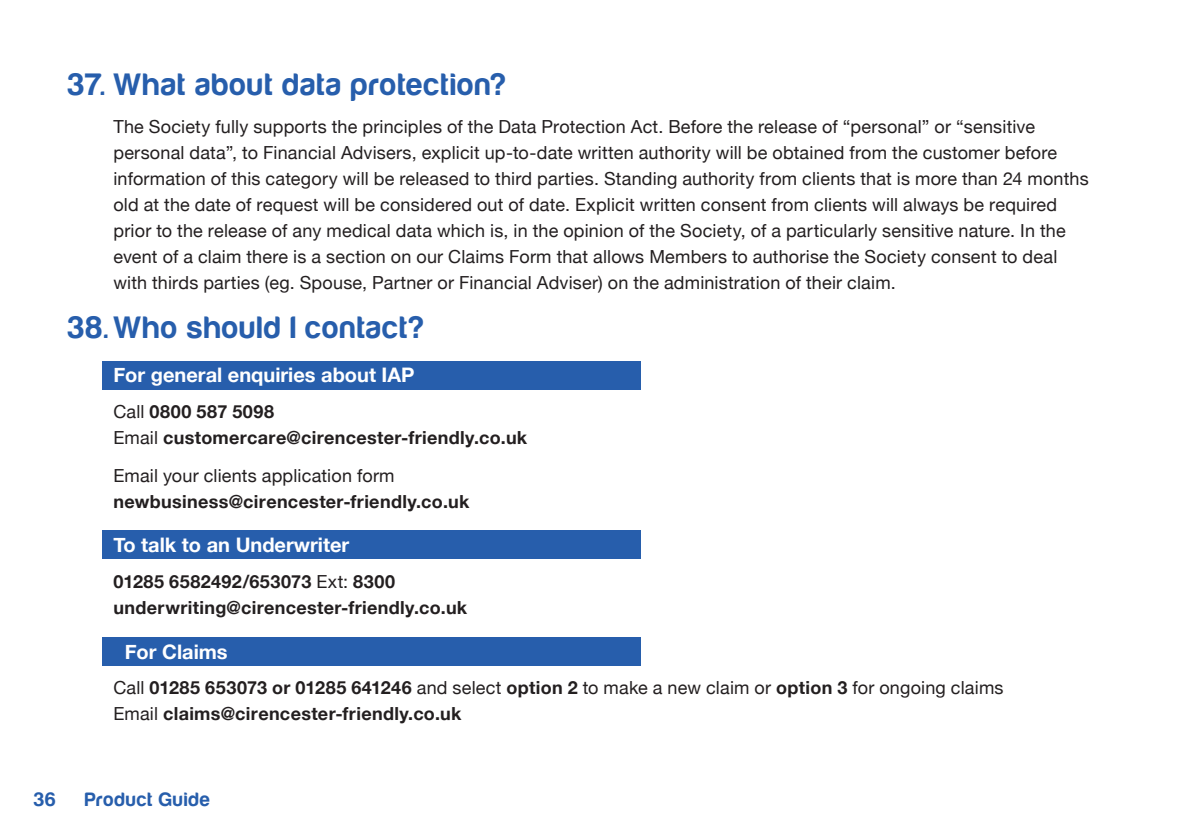
<style>
.page{position:relative;width:1191px;height:840px;background:#fff}
.page>*{position:absolute;margin:0;border:0;box-sizing:border-box;transform-origin:0 0}
.t1{font:32px "Harabara";letter-spacing:.055em;color:#275eac}
.t2{font:700 20px "Helvetica Neue";color:#fff}
.t3{font:20px "Harabara";letter-spacing:.065em;color:#275eac}
.t4{font:18px/26px "Helvetica Neue";letter-spacing:.01em;color:#231f20}
.t5{font:700 18px/26px "Helvetica Neue";letter-spacing:.02em;color:#231f20}
.s1{font-weight:400}
</style>
<div class="page">
<div style="left:102px;top:360px;width:539px;height:29px;background:#275eac"></div>
<div style="left:102px;top:530px;width:539px;height:28px;background:#275eac"></div>
<div style="left:102px;top:637px;width:539px;height:28px;background:#275eac"></div>
<h1 class="t1" style="left:68px;top:68px;width:439px">37. What about data protection?</h1>
<p class="t4" style="left:113px;top:113px;width:976px">The Society fully supports the principles of the Data Protection Act. Before the release of “personal” or “sensitive personal data”, to Financial Advisers, explicit up-to-date written authority will be obtained from the customer before information of this category will be released to third parties. Standing authority from clients that is more than 24 months old at the date of request will be considered out of date. Explicit written consent from clients will always be required prior to the release of any medical data which is, in the opinion of the Society, of a particularly sensitive nature. In the event of a claim there is a section on our Claims Form that allows Members to authorise the Society consent to deal with thirds parties (eg. Spouse, Partner or Financial Adviser) on the administration of their claim.</p>
<h1 class="t1" style="left:68px;top:310px;width:357px">38. Who should I contact?</h1>
<p class="t2" style="left:113px;top:362px;width:303px">For general enquiries about IAP</p>
<p class="t5" style="left:113px;top:398px;width:415px"><span class="s1">Call</span> 0800 587 5098<br><span class="s1">Email</span> customercare@cirencester-friendly.co.uk</p>
<p class="t4" style="left:113px;top:461px;width:283px">Email your clients application form</p>
<p class="t5" style="left:113px;top:487px;width:357px">newbusiness@cirencester-friendly.co.uk</p>
<p class="t2" style="left:113px;top:532px;width:237px">To talk to an Underwriter</p>
<p class="t5" style="left:113px;top:567px;width:355px">01285 6582492/653073 <span class="s1">Ext:</span> 8300 underwriting@cirencester-friendly.co.uk</p>
<p class="t2" style="left:125px;top:638px;width:104px">For Claims</p>
<p class="t5" style="left:113px;top:674px;width:891px"><span class="s1">Call</span> 01285 653073 or 01285 641246 <span class="s1">and select</span> option 2 <span class="s1">to make a new claim or</span> option 3 <span class="s1">for ongoing claims<br>Email</span> claims@cirencester-friendly.co.uk</p>
<p class="t3" style="left:34px;top:788px;width:23px">36</p>
<p class="t3" style="left:85px;top:788px;width:126px">Product Guide</p>
</div>
